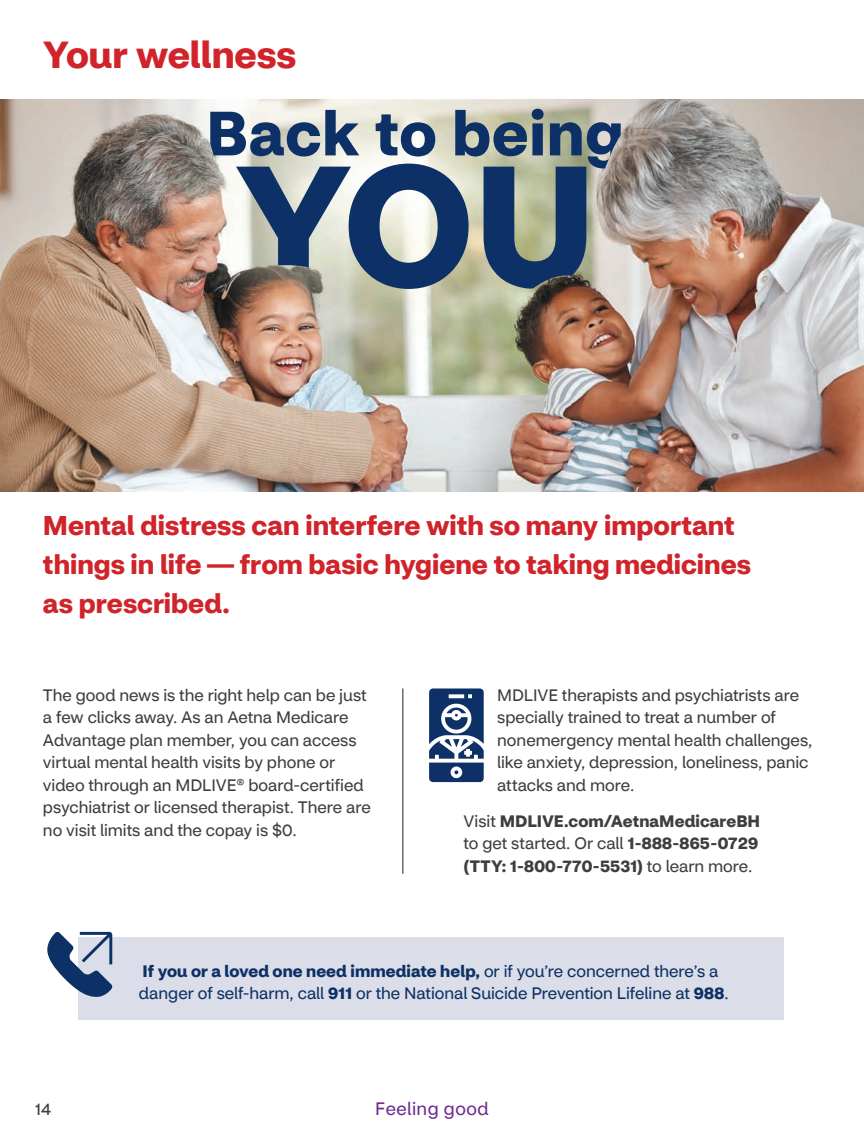
<style>
.page{position:relative;width:864px;height:1134px;background:#fff}
.page>*{position:absolute;margin:0;border:0;box-sizing:border-box;transform-origin:0 0}
.t1{font:700 168px "CVS Health Sans";color:#0d3166}
.t2{font:700 61.5px "CVS Health Sans";letter-spacing:.015em;color:#0d3166}
.t3{font:700 37.5px "CVS Health Sans";color:#d1232a}
.t4{font:700 27px/39px "CVS Health Sans";color:#d1232a}
.t5{font:18px "CVS Health Sans";letter-spacing:.025em;color:#702d92}
.t6{font:16.5px/22.5px "CVS Health Sans";color:#3e3e3f}
.t7{font:16.5px/22.5px "CVS Health Sans";letter-spacing:-.005em;color:#0d3166}
.t8{font:700 16.5px/22.5px "CVS Health Sans";letter-spacing:.005em;color:#3e3e3f}
.s1{font-weight:400}
.s2{font-weight:700}
</style>
<div class="page">
<hr style="left:402px;top:688px;width:1px;height:186px;background:#231f20">
<img style="left:0;top:100px;width:864px;height:391px">
<svg style="left:429px;top:688px;width:55px;height:94px"></svg>
<div style="left:78px;top:937px;width:706px;height:83px;background:#d8dce7"></div>
<svg style="left:47px;top:932px;width:66px;height:65px"></svg>
<p class="t3" style="left:43px;top:31px;width:255px">Your wellness</p>
<h3 class="t2" style="left:206px;top:95px;width:419px">Back to being</h3>
<h3 class="t1" style="left:234px;top:121px;width:363px">YOU</h3>
<p class="t4" style="left:43px;top:506px;width:710px">Mental distress can interfere with so many important things in life — from basic hygiene to taking medicines as prescribed.</p>
<p class="t6" style="left:43px;top:684px;width:329px">The good news is the right help can be just a few clicks away. As an Aetna Medicare Advantage plan member, you can access virtual mental health visits by phone or video through an MDLIVE® board-certified psychiatrist or licensed therapist. There are no visit limits and the copay is $0.</p>
<p class="t6" style="left:497px;top:684px;width:317px">MDLIVE therapists and psychiatrists are specially trained to treat a number of nonemergency mental health challenges, like anxiety, depression, loneliness, panic attacks and more.</p>
<p class="t8" style="left:464px;top:810px;width:298px"><span class="s1">Visit</span> MDLIVE.com/AetnaMedicareBH <span class="s1">to get started. Or call</span> 1-888-865-0729 (TTY: 1-800-770-5531) <span class="s1">to learn more.</span></p>
<p class="t6" style="left:35px;top:1098px;width:18px">14</p>
<p class="t7" style="left:139px;top:960px;width:591px"><span class="s2">If you or a loved one need immediate help,</span> or if you’re concerned there’s a danger of self-harm, call <span class="s2">911</span> or the National Suicide Prevention Lifeline at <span class="s2">988</span>.</p>
<p class="t5" style="left:375px;top:1098px;width:115px">Feeling good</p>
</div>
